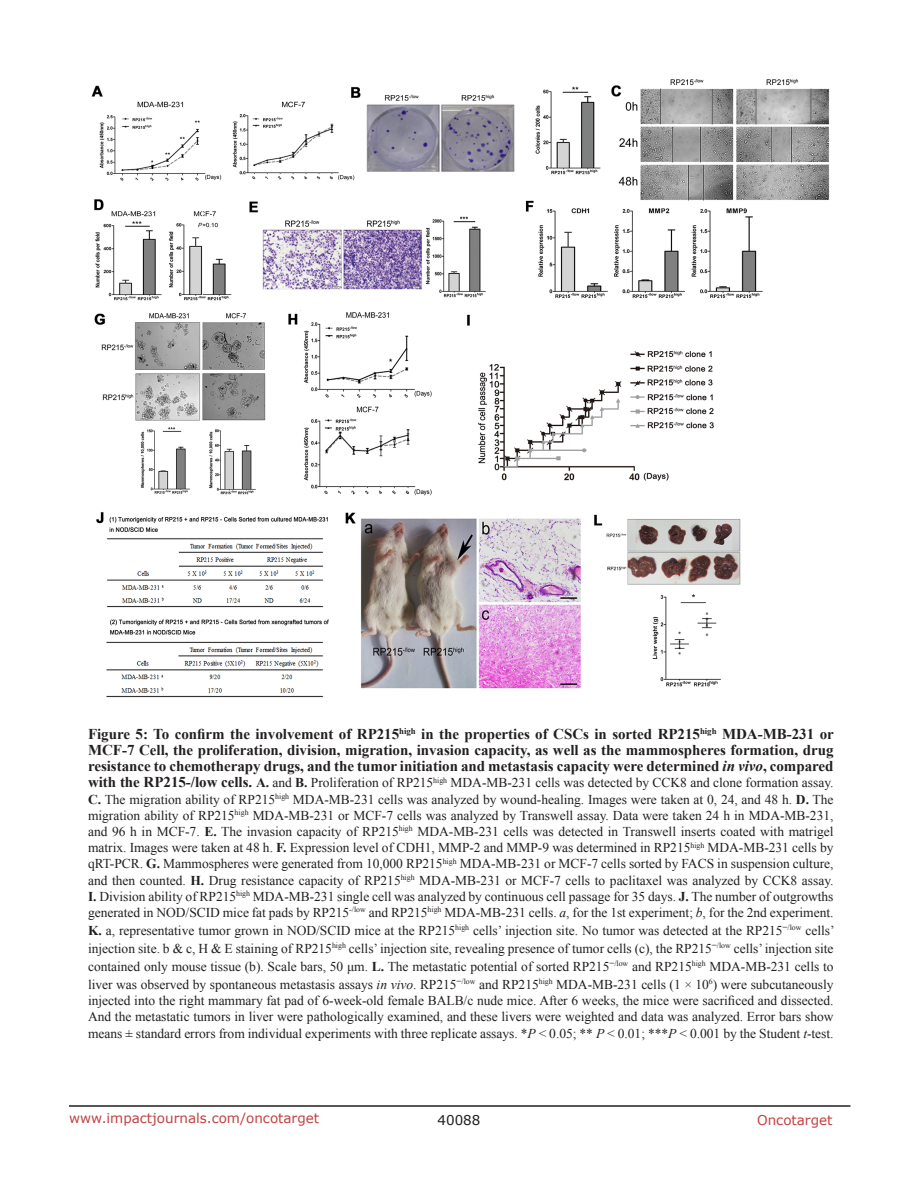
<style>
.page{position:relative;width:918px;height:1188px;background:#fff}
.page>*{position:absolute;margin:0;border:0;box-sizing:border-box;transform-origin:0 0}
.FigureText{font:700 15px/16.2px "Times New Roman";color:#231f20;text-align:justify}
.FigureText-2{font:13.5px/16.2px "Times New Roman";color:#231f20;text-align:justify}
.t1{font:13.5px "Verdana";color:#c24141}
.t2{font:13.5px "Verdana";color:#231f20}
.s1{font-style:italic}
.s2{font-weight:700;font-size:15px}
.s3{font-weight:700}
</style>
<div class="page">
<hr style="left:69px;top:1105px;width:781px;height:2px;background:#231f20">
<img style="left:91px;top:79px;width:739px;height:619px">
<p class="FigureText" style="left:88px;top:725px;width:747px">Figure 5: To confirm the involvement of RP215<sup>high</sup> in the properties of CSCs in sorted RP215<sup>high</sup> MDA-MB-231 or MCF-7 Cell, the proliferation, division, migration, invasion capacity, as well as the mammospheres formation, drug resistance to chemotherapy drugs, and the tumor initiation and metastasis capacity were determined <span class="s1">in vivo</span>, compared</p>
<p class="FigureText-2" style="left:88px;top:774px;width:747px"><span class="s2">with the RP215-/low cells.</span> <span class="s3">A.</span> and <span class="s3">B.</span> Proliferation of RP215<sup>high</sup> MDA-MB-231 cells was detected by CCK8 and clone formation assay.<br><span class="s3">C.</span> The migration ability of RP215<sup>high</sup> MDA-MB-231 cells was analyzed by wound-healing. Images were taken at 0, 24, and 48 h. <span class="s3">D.</span> The migration ability of RP215<sup>high</sup> MDA-MB-231 or MCF-7 cells was analyzed by Transwell assay. Data were taken 24 h in MDA-MB-231, and 96 h in MCF-7. <span class="s3">E.</span> The invasion capacity of RP215<sup>high</sup> MDA-MB-231 cells was detected in Transwell inserts coated with matrigel matrix. Images were taken at 48 h. <span class="s3">F.</span> Expression level of CDH1, MMP-2 and MMP-9 was determined in RP215<sup>high</sup> MDA-MB-231 cells by qRT-PCR. <span class="s3">G.</span> Mammospheres were generated from 10,000 RP215<sup>high</sup> MDA-MB-231 or MCF-7 cells sorted by FACS in suspension culture, and then counted. <span class="s3">H.</span> Drug resistance capacity of RP215<sup>high</sup> MDA-MB-231 or MCF-7 cells to paclitaxel was analyzed by CCK8 assay.<br><span class="s3">I.</span> Division ability of RP215<sup>high</sup> MDA-MB-231 single cell was analyzed by continuous cell passage for 35 days. <span class="s3">J.</span> The number of outgrowths generated in NOD/SCID mice fat pads by RP215<sup>-/low</sup> and RP215<sup>high</sup> MDA-MB-231 cells. <span class="s1">a</span>, for the 1st experiment; <span class="s1">b</span>, for the 2nd experiment.</p>
<p class="FigureText-2" style="left:88px;top:921px;width:748px;line-height:18px"><span class="s3">K.</span> a, representative tumor grown in NOD/SCID mice at the RP215<sup>high</sup> cells’ injection site. No tumor was detected at the RP215<sup>−</sup><sup>/low</sup> cells’ injection site. b &amp; c, H &amp; E staining of RP215<sup>high</sup> cells’ injection site, revealing presence of tumor cells (c), the RP215<sup>−</sup><sup>/low</sup> cells’ injection site contained only mouse tissue (b). Scale bars, 50 μm. <span class="s3">L.</span> The metastatic potential of sorted RP215<sup>−</sup><sup>/low</sup> and RP215<sup>high</sup> MDA-MB-231 cells to liver was observed by spontaneous metastasis assays <span class="s1">in vivo</span>. RP215<sup>−</sup><sup>/low</sup> and RP215<sup>high</sup> MDA-MB-231 cells (1 × 10<sup>6</sup>) were subcutaneously</p>
<p class="FigureText-2" style="left:88px;top:992px;width:747px">injected into the right mammary fat pad of 6-week-old female BALB/c nude mice. After 6 weeks, the mice were sacrificed and dissected.<br>And the metastatic tumors in liver were pathologically examined, and these livers were weighted and data was analyzed. Error bars show means ± standard errors from individual experiments with three replicate assays. *<span class="s1">P</span> &lt; 0.05; ** <span class="s1">P</span> &lt; 0.01; ***<span class="s1">P</span> &lt; 0.001 by the Student <span class="s1">t</span>-test.</p>
<p class="t1" style="left:69px;top:1109px;width:252px">www.impactjournals.com/oncotarget</p>
<p class="t2" style="left:438px;top:1111px;width:44px">40088</p>
<p class="t1" style="left:757px;top:1111px;width:77px">Oncotarget</p>
</div>
